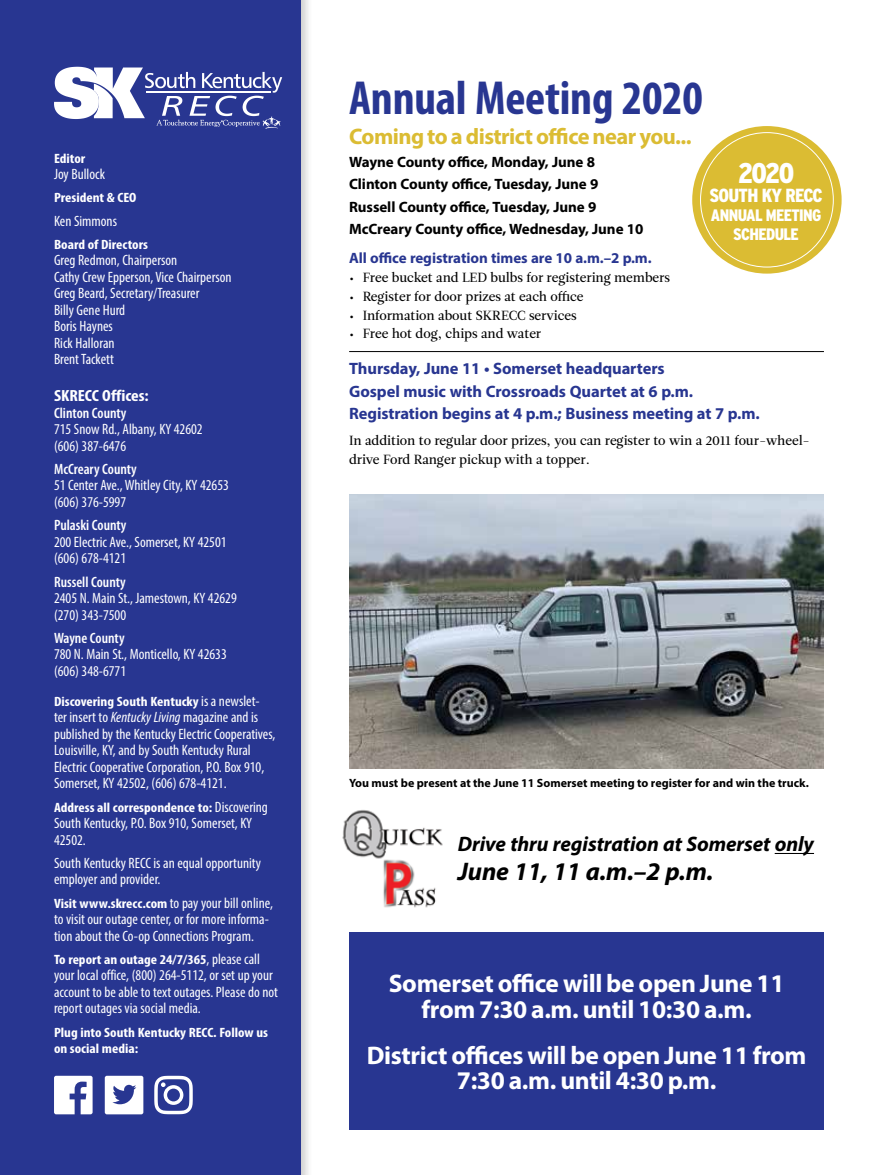
<style>
.page{position:relative;width:878px;height:1175px;background:#fff}
.page>*{position:absolute;margin:0;border:0;box-sizing:border-box;transform-origin:0 0}
.t1{font:700 condensed 48px "Myriad Pro";letter-spacing:-.005em;color:#283691}
.t2{font:900 condensed 28.5px "Interstate";color:#fff}
.t3{font:700 25.5px/25.5px "Myriad Pro";letter-spacing:-.015em;color:#fff;text-align:center}
.t4{font:italic 700 25.5px "Myriad Pro";letter-spacing:-.005em;color:#000}
.t5{font:700 22.5px "Myriad Pro";letter-spacing:-.025em;color:#dbbc33}
.t6{font:italic 700 21px "Myriad Pro";letter-spacing:-.005em;color:#000}
.t7{font:900 condensed 18.9px "Interstate";letter-spacing:-.04em;color:#fff}
.t8{font:900 condensed 16.65px/18.9px "Interstate";letter-spacing:-.04em;color:#fff;text-align:center}
.t9{font:700 16.5px/22.5px "Myriad Pro";letter-spacing:-.005em;color:#283691}
.t10{font:700 condensed 16.2px "Myriad Pro";color:#fff;scale:1.11 1}
.t11{font:condensed 15px/16.5px "Myriad Pro";color:#fff}
.t12{font:700 15px/22.5px "Myriad Pro";letter-spacing:-.005em;color:#000}
.t13{font:600 condensed 15px "Myriad Pro";color:#fff}
.t14{font:700 15px "Myriad Pro";letter-spacing:-.005em;color:#283691}
.t15{font:700 condensed 13.5px/16.5px "Myriad Pro";color:#fff;scale:1.11 1}
.t16{font:13.2px/18.8px "Leitura Roman 2";letter-spacing:-.005em;color:#000}
.t17{font:700 12px "Myriad Pro";color:#000}
.s1{font-weight:400;font-size:15px}
.s2{font-style:italic}
.s3{font-weight:700;font-size:13.5px}
</style>
<div class="page">
<div style="left:0;top:0;width:313px;height:1174px;background:#000;opacity:.2"></div>
<div style="left:0;top:0;width:300px;height:1174px;background:#283691"></div>
<svg style="left:54px;top:1075px;width:39px;height:39px"></svg>
<div style="left:105px;top:1075px;width:38px;height:39px;background:#fff;border-radius:2px"></div>
<svg style="left:112px;top:1084px;width:24px;height:20px"></svg>
<svg style="left:154px;top:1075px;width:39px;height:39px"></svg>
<svg style="left:54px;top:67px;width:228px;height:62px"></svg>
<img style="left:349px;top:494px;width:475px;height:274px">
<img style="left:342px;top:810px;width:101px;height:98px">
<svg style="left:692px;top:126px;width:149px;height:148px;background:#dec246"></svg>
<div style="left:700px;top:133px;width:133px;height:134px;background:#dbbc33;border-radius:50%"></div>
<hr style="left:349px;top:351px;width:474px;height:1px;background:#000">
<hr style="left:774px;top:853px;width:40px;height:1px;background:#000">
<div style="left:349px;top:932px;width:475px;height:198px;background:#283691"></div>
<p class="t15" style="left:54px;top:149px;width:30px">Editor</p>
<p class="t11" style="left:54px;top:166px;width:52px">Joy Bullock</p>
<p class="t15" style="left:54px;top:189px;width:76px">President &amp; CEO</p>
<p class="t11" style="left:54px;top:212px;width:64px">Ken Simmons</p>
<p class="t15" style="left:54px;top:236px;width:86px">Board of Directors</p>
<p class="t11" style="left:54px;top:252px;width:179px">Greg Redmon, Chairperson<br>Cathy Crew Epperson, Vice Chairperson<br>Greg Beard, Secretary/Treasurer<br>Billy Gene Hurd<br>Boris Haynes<br>Rick Halloran<br>Brent Tackett</p>
<p class="t10" style="left:54px;top:385px;width:87px">SKRECC Offices:</p>
<p class="t13" style="left:54px;top:403px;width:74px">Clinton County</p>
<p class="t11" style="left:54px;top:421px;width:150px">715 Snow Rd., Albany, KY 42602 (606) 387-6476</p>
<p class="t13" style="left:54px;top:460px;width:84px">McCreary County</p>
<p class="t11" style="left:54px;top:477px;width:176px">51 Center Ave., Whitley City, KY 42653 (606) 376-5997</p>
<p class="t13" style="left:54px;top:516px;width:74px">Pulaski County</p>
<p class="t11" style="left:54px;top:533px;width:174px">200 Electric Ave., Somerset, KY 42501 (606) 678-4121</p>
<p class="t13" style="left:54px;top:572px;width:73px">Russell County</p>
<p class="t11" style="left:54px;top:589px;width:184px">2405 N. Main St., Jamestown, KY 42629 (270) 343-7500</p>
<p class="t13" style="left:54px;top:628px;width:72px">Wayne County</p>
<p class="t11" style="left:54px;top:646px;width:174px">780 N. Main St., Monticello, KY 42633 (606) 348-6771</p>
<p class="t15" style="left:54px;top:692px;width:187px">Discovering South Kentucky <span class="s1">is a newslet-</span></p>
<p class="t11" style="left:54px;top:709px;width:223px">ter insert to <span class="s2">Kentucky Living</span> magazine and is published by the Kentucky Electric Cooperatives, Louisville, KY, and by South Kentucky Rural Electric Cooperative Corporation, P.O. Box 910, Somerset, KY 42502, (606) 678-4121.</p>
<p class="t15" style="left:54px;top:798px;width:194px">Address all correspondence to: <span class="s1">Discovering</span></p>
<p class="t11" style="left:54px;top:814px;width:200px">South Kentucky, P.O. Box 910, Somerset, KY<br>42502.</p>
<p class="t11" style="left:54px;top:854px;width:208px">South Kentucky RECC is an equal opportunity employer and provider.</p>
<p class="t11" style="left:54px;top:894px;width:220px"><span class="s3">Visit www.skrecc.com</span> to pay your bill online, to visit our outage center, or for more informa&shy;tion about the Co-op Connections Program.</p>
<p class="t15" style="left:54px;top:950px;width:187px">To report an outage 24/7/365<span class="s1">, please call</span></p>
<p class="t11" style="left:54px;top:967px;width:225px">your local office, (800) 264-5112, or set up your account to be able to text outages. Please do not report outages via social media.</p>
<p class="t15" style="left:54px;top:1023px;width:194px">Plug into South Kentucky RECC. Follow us on social media:</p>
<h1 class="t1" style="left:349px;top:68px;width:355px">Annual Meeting 2020</h1>
<h3 class="t5" style="left:349px;top:122px;width:344px">Coming to a district office near you...</h3>
<p class="t12" style="left:349px;top:150px;width:296px">Wayne County office, Monday, June 8<br>Clinton County office, Tuesday, June 9<br>Russell County office, Tuesday, June 9<br>McCreary County office, Wednesday, June 10</p>
<p class="t14" style="left:349px;top:248px;width:304px">All office registration times are 10 a.m.–2 p.m.</p>
<p class="t16" style="left:349px;top:270px;width:322px">• Free bucket and LED bulbs for registering members</p>
<p class="t16" style="left:349px;top:289px;width:236px">• Register for door prizes at each office</p>
<p class="t16" style="left:349px;top:307px;width:229px">• Information about SKRECC services</p>
<p class="t16" style="left:349px;top:326px;width:194px">• Free hot dog, chips and water</p>
<p class="t9" style="left:349px;top:357px;width:412px">Thursday, June 11 • Somerset headquarters<br>Gospel music with Crossroads Quartet at 6 p.m.<br>Registration begins at 4 p.m.; Business meeting at 7 p.m.</p>
<p class="t16" style="left:349px;top:433px;width:462px">In addition to regular door prizes, you can register to win a 2011 four-wheel&shy;drive Ford Ranger pickup with a topper.</p>
<h2 class="t2" style="left:738px;top:157px;width:58px">2020</h2>
<p class="t7" style="left:709px;top:185px;width:115px">SOUTH KY RECC</p>
<p class="t8" style="left:711px;top:205px;width:112px">ANNUAL MEETING<br>SCHEDULE</p>
<p class="t17" style="left:349px;top:775px;width:461px">You must be present at the June 11 Somerset meeting to register for and win the truck.</p>
<h3 class="t6" style="left:458px;top:830px;width:357px">Drive thru registration at Somerset only</h3>
<h3 class="t4" style="left:458px;top:854px;width:257px">June 11, 11 a.m.–2 p.m.</h3>
<h3 class="t3" style="left:389px;top:970px;width:397px">Somerset office will be open June 11 from 7:30 a.m. until 10:30 a.m.</h3>
<h3 class="t3" style="left:367px;top:1041px;width:441px">District offices will be open June 11 from<br>7:30 a.m. until 4:30 p.m.</h3>
</div>
